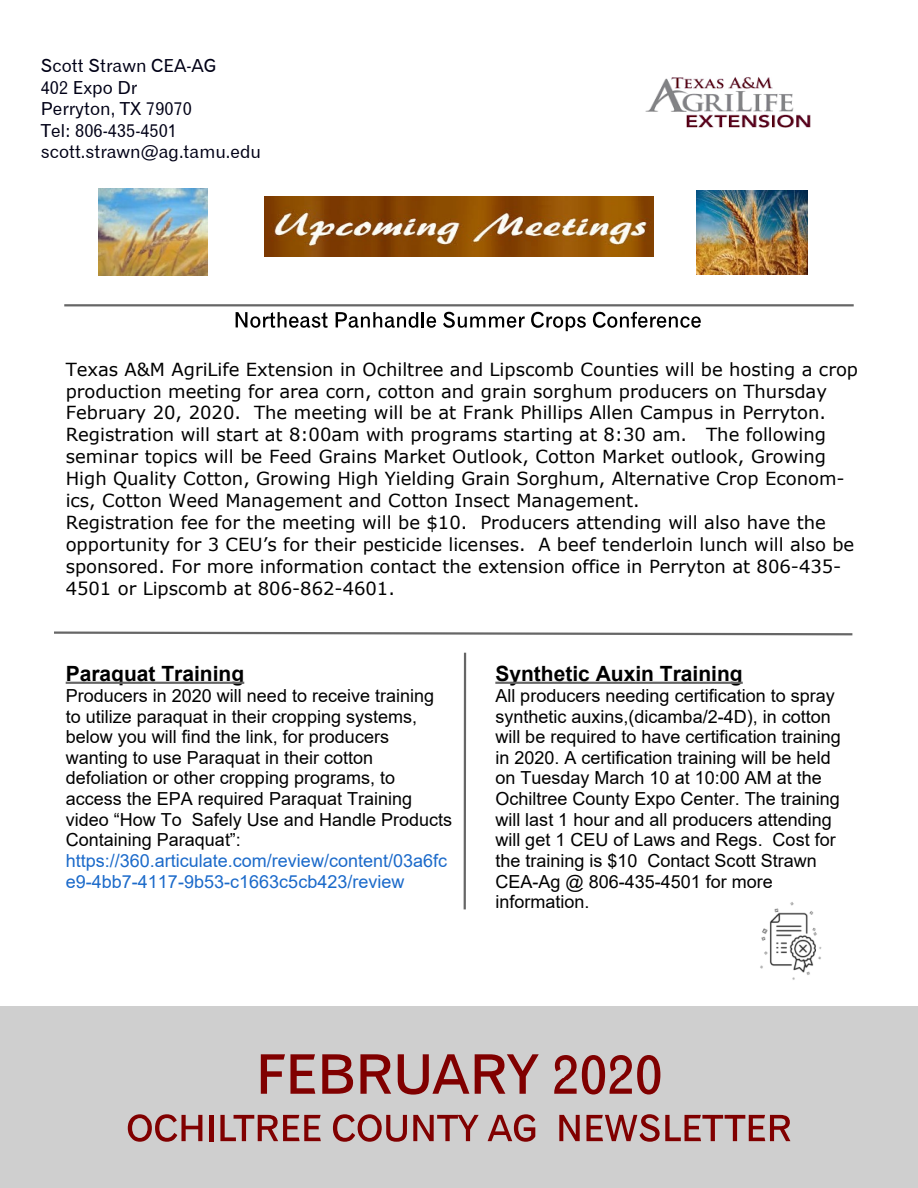
<style>
.page{position:relative;width:918px;height:1188px;background:#fff}
.page>*{position:absolute;margin:0;border:0;box-sizing:border-box;transform-origin:0 0}
.t1{font:700 21px "Arial";color:#000}
.t2{font:18px/21.9px "Verdana";color:#000}
.t3{font:18px/20.7px "Arial";color:#000}
.t4{font:18px/20.7px "Arial";color:#1b6aca}
.t5{font:18px/21.6px "Gothic 720 BT Roman B";color:#000016}
</style>
<div class="page">
<div style="left:0;top:1006px;width:918px;height:182px;background:#cfcfcf"></div>
<svg style="left:261px;top:1054px;width:54px;height:40px"></svg>
<svg style="left:322px;top:1054px;width:31px;height:40px"></svg>
<svg style="left:360px;top:1054px;width:31px;height:40px"></svg>
<svg style="left:398px;top:1054px;width:71px;height:41px"></svg>
<svg style="left:475px;top:1054px;width:64px;height:40px"></svg>
<svg style="left:554px;top:1055px;width:106px;height:40px"></svg>
<svg style="left:128px;top:1114px;width:74px;height:28px"></svg>
<div style="left:209px;top:1115px;width:5px;height:26px;background:#800000"></div>
<svg style="left:220px;top:1115px;width:101px;height:26px"></svg>
<svg style="left:333px;top:1114px;width:74px;height:28px"></svg>
<svg style="left:413px;top:1115px;width:66px;height:26px"></svg>
<svg style="left:488px;top:1114px;width:47px;height:28px"></svg>
<svg style="left:559px;top:1115px;width:21px;height:26px"></svg>
<svg style="left:587px;top:1114px;width:203px;height:28px"></svg>
<img style="left:645px;top:77px;width:166px;height:51px">
<hr style="left:64px;top:304px;width:790px;height:2px;background:#666">
<svg style="left:54px;top:631px;width:799px;height:5px"></svg>
<hr style="left:464px;top:653px;width:2px;height:256px;background:#666">
<img style="left:264px;top:197px;width:390px;height:60px">
<svg style="left:236px;top:312px;width:92px;height:16px"></svg>
<svg style="left:336px;top:312px;width:100px;height:16px"></svg>
<svg style="left:443px;top:312px;width:82px;height:16px"></svg>
<svg style="left:531px;top:312px;width:55px;height:19px"></svg>
<svg style="left:593px;top:312px;width:108px;height:16px"></svg>
<hr style="left:66px;top:682px;width:178px;height:2px;background:#666">
<hr style="left:495px;top:682px;width:248px;height:2px;background:#666">
<img style="left:760px;top:902px;width:62px;height:78px">
<img style="left:696px;top:191px;width:112px;height:84px">
<img style="left:98px;top:189px;width:110px;height:87px">
<p class="t5" style="left:41px;top:57px;width:222px">Scott Strawn CEA-AG<br>402 Expo Dr<br>Perryton, TX 79070<br>Tel: 806-435-4501 scott.strawn@ag.tamu.edu</p>
<p class="t2" style="left:66px;top:360px;width:794px">Texas A&amp;M AgriLife Extension in Ochiltree and Lipscomb Counties will be hosting a crop production meeting for area corn, cotton and grain sorghum producers on Thursday February 20, 2020. The meeting will be at Frank Phillips Allen Campus in Perryton.<br>Registration will start at 8:00am with programs starting at 8:30 am. The following seminar topics will be Feed Grains Market Outlook, Cotton Market outlook, Growing High Quality Cotton, Growing High Yielding Grain Sorghum, Alternative Crop Econom&shy;ics, Cotton Weed Management and Cotton Insect Management.<br>Registration fee for the meeting will be $10. Producers attending will also have the opportunity for 3 CEU’s for their pesticide licenses. A beef tenderloin lunch will also be sponsored. For more information contact the extension office in Perryton at 806-435- 4501 or Lipscomb at 806-862-4601.</p>
<p class="t1" style="left:66px;top:665px;width:180px">Paraquat Training</p>
<p class="t3" style="left:66px;top:687px;width:388px">Producers in 2020 will need to receive training to utilize paraquat in their cropping systems, below you will find the link, for producers wanting to use Paraquat in their cotton defoliation or other cropping programs, to access the EPA required Paraquat Training video “How To Safely Use and Handle Products Containing Paraquat”:</p>
<p class="t4" style="left:66px;top:852px;width:383px">https://360.articulate.com/review/content/03a6fc e9-4bb7-4117-9b53-c1663c5cb423/review</p>
<p class="t1" style="left:495px;top:665px;width:249px">Synthetic Auxin Training</p>
<p class="t3" style="left:495px;top:687px;width:347px">All producers needing certification to spray synthetic auxins,(dicamba/2-4D), in cotton will be required to have certification training in 2020. A certification training will be held on Tuesday March 10 at 10:00 AM at the Ochiltree County Expo Center. The training will last 1 hour and all producers attending will get 1 CEU of Laws and Regs. Cost for the training is $10 Contact Scott Strawn CEA-Ag @ 806-435-4501 for more information.</p>
</div>
